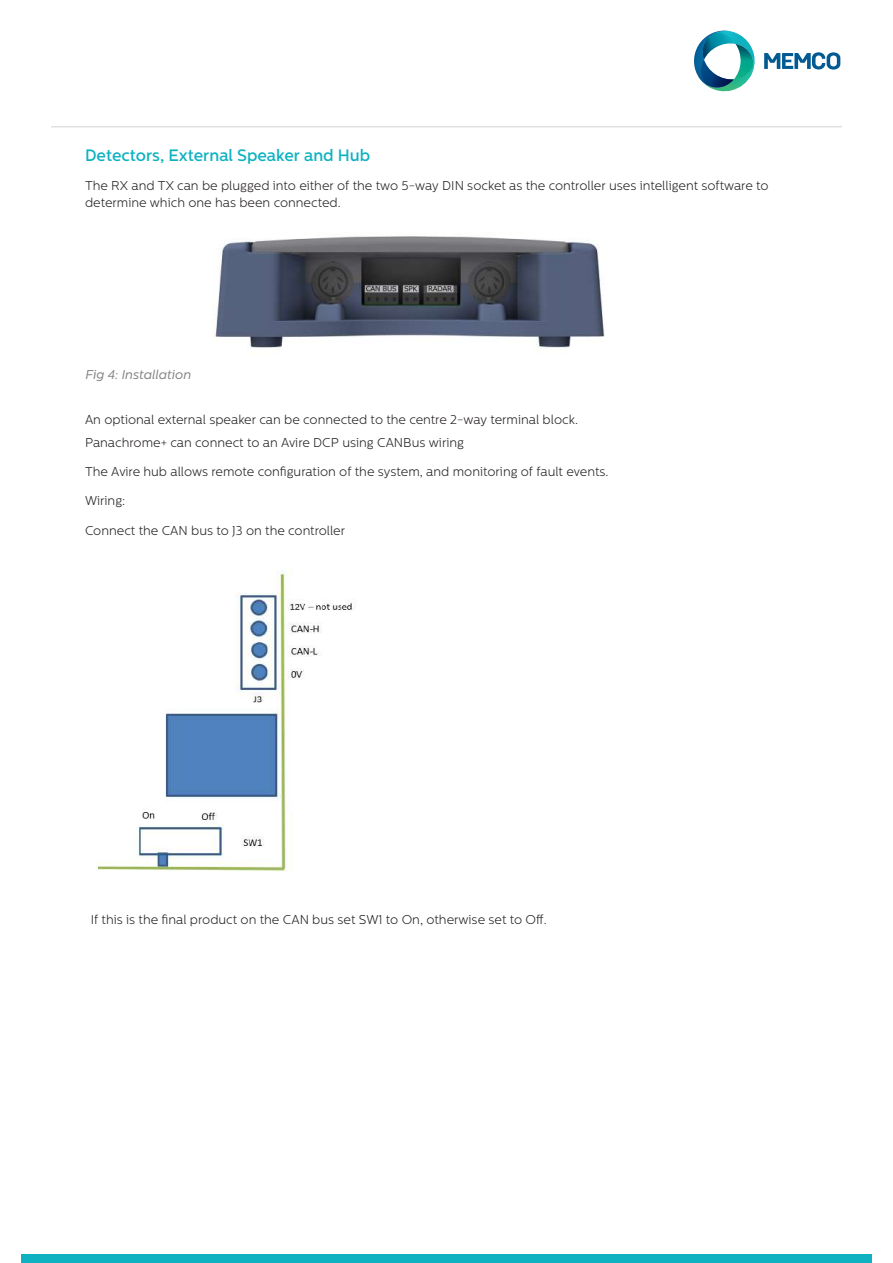
<style>
.page{position:relative;width:893px;height:1263px;background:#fff}
.page>*{position:absolute;margin:0;border:0;box-sizing:border-box;transform-origin:0 0}
.t1{font:500 16.5px "Centrale Sans";color:#0eb2c1}
.t2{font:300 12.75px/16.5px "Centrale Sans";color:#231f20}
.t3{font:italic 12.75px "Centrale Sans";color:#808285}
</style>
<div class="page">
<hr style="left:51px;top:126px;width:791px;height:1px;background:#d1d2d4">
<img style="left:96px;top:570px;width:260px;height:301px">
<img style="left:214px;top:236px;width:391px;height:113px">
<div style="left:21px;top:1254px;width:851px;height:9px;background:#0eb2c1"></div>
<svg style="left:764px;top:52px;width:76px;height:18px"></svg>
<svg style="left:694px;top:30px;width:61px;height:62px"></svg>
<p class="t1" style="left:85px;top:146px;width:287px">Detectors, External Speaker and Hub</p>
<p class="t2" style="left:85px;top:178px;width:685px">The RX and TX can be plugged into either of the two 5-way DIN socket as the controller uses intelligent software to determine which one has been connected.</p>
<p class="t3" style="left:85px;top:367px;width:107px">Fig 4: Installation</p>
<p class="t2" style="left:85px;top:408px;width:494px;line-height:23px">An optional external speaker can be connected to the centre 2-way terminal block.<br>Panachrome+ can connect to an Avire DCP using CANBus wiring</p>
<p class="t2" style="left:85px;top:463px;width:525px">The Avire hub allows remote configuration of the system, and monitoring of fault events.</p>
<p class="t2" style="left:85px;top:493px;width:42px">Wiring:</p>
<p class="t2" style="left:85px;top:522px;width:262px">Connect the CAN bus to J3 on the controller</p>
<p class="t2" style="left:91px;top:911px;width:457px">If this is the final product on the CAN bus set SW1 to On, otherwise set to Off.</p>
</div>
